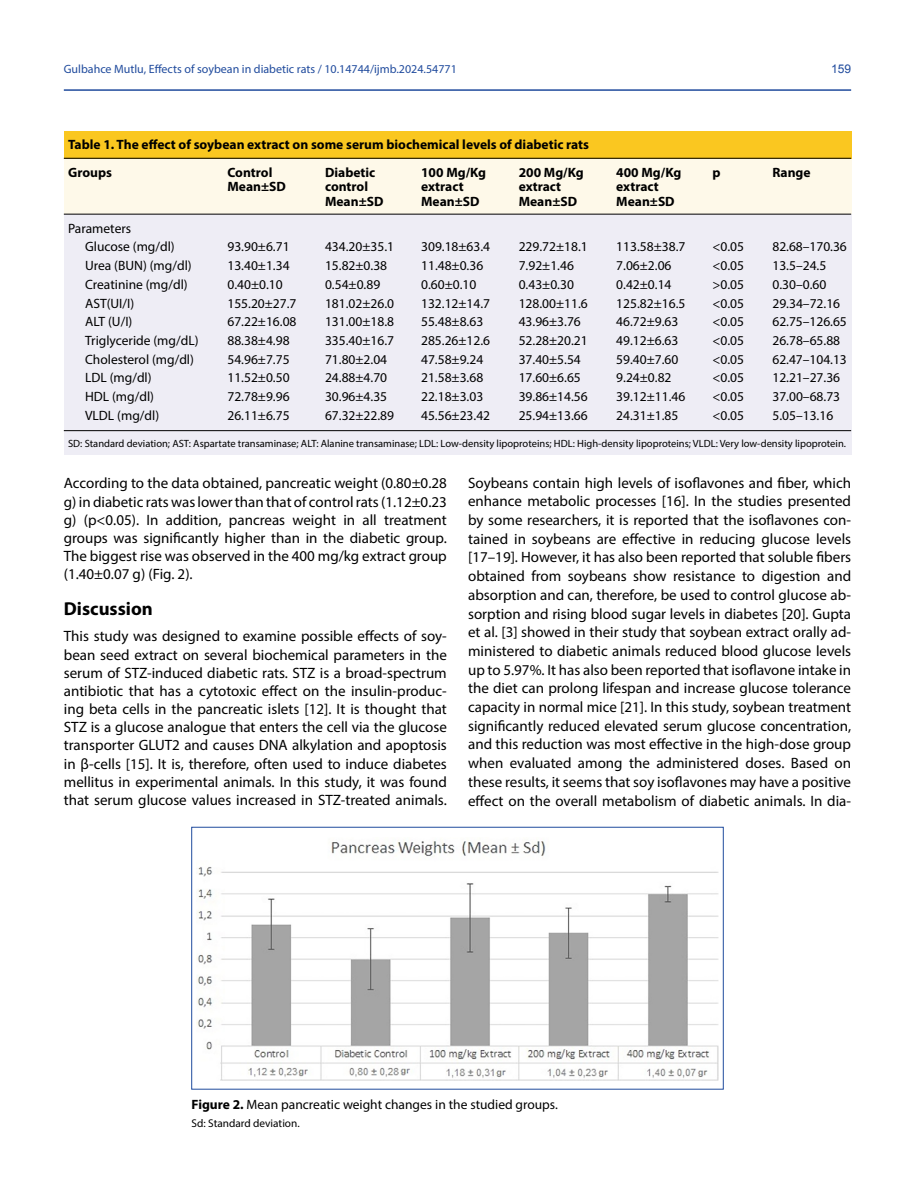
<style>
.page{position:relative;width:915px;height:1191px;background:#fff}
.page>*{position:absolute;margin:0;border:0;box-sizing:border-box;transform-origin:0 0}
.t1{font:700 18.75px "Myriad Pro";color:#000}
.t2{font:15px/18.8px "Myriad Pro";color:#000;text-align:justify}
.t3{font:13.5px/18.8px "Myriad Pro";color:#000}
.t4{font:700 13.5px/27.2px "Myriad Pro";color:#000}
.t5{font:12px "Myriad Pro";color:#204b9d}
.t6{font:12px "Arial";color:#204b9d}
.t7{font:11.25px "Myriad Pro";color:#000}
.t8{font:10.5px "Myriad Pro";color:#000}
.s1{font-weight:700}
</style>
<div class="page">
<hr style="left:64px;top:89px;width:786px;height:2px;background:#204b9d">
<div style="left:191px;top:827px;width:532px;height:262px;border:1px solid #204b9d"></div>
<img style="left:197px;top:840px;width:521px;height:240px">
<div style="left:64px;top:214px;width:786px;height:241px;background:#eeedf5"></div>
<div style="left:64px;top:158px;width:786px;height:56px;background:#fef9e9"></div>
<div style="left:64px;top:131px;width:786px;height:27px;background:#fac720"></div>
<hr style="left:64px;top:158px;width:786px;height:1px;background:#000">
<hr style="left:64px;top:214px;width:786px;height:1px;background:#000">
<hr style="left:64px;top:430px;width:786px;height:1px;background:#000">
<p class="t5" style="left:64px;top:61px;width:394px">Gulbahce Mutlu, Effects of soybean in diabetic rats / 10.14744/ijmb.2024.54771</p>
<p class="t6" style="left:830px;top:60px;width:22px">159</p>
<p class="t4" style="left:68px;top:131px;width:522px">Table 1. The effect of soybean extract on some serum biochemical levels of diabetic rats<br>Groups</p>
<p class="t4" style="left:227px;top:158px;width:46px">Control</p>
<p class="t4" style="left:325px;top:158px;width:52px">Diabetic</p>
<p class="t4" style="left:421px;top:158px;width:67px">100 Mg/Kg</p>
<p class="t4" style="left:518px;top:158px;width:67px">200 Mg/Kg</p>
<p class="t4" style="left:616px;top:158px;width:67px">400 Mg/Kg</p>
<p class="t4" style="left:712px;top:158px;width:10px">p</p>
<p class="t4" style="left:772px;top:158px;width:40px">Range</p>
<p class="t4" style="left:227px;top:172px;width:60px">Mean±SD</p>
<p class="t4" style="left:325px;top:172px;width:45px">control</p>
<p class="t4" style="left:421px;top:172px;width:44px">extract</p>
<p class="t4" style="left:518px;top:172px;width:44px">extract</p>
<p class="t4" style="left:616px;top:172px;width:44px">extract</p>
<p class="t4" style="left:325px;top:187px;width:60px">Mean±SD</p>
<p class="t4" style="left:421px;top:187px;width:60px">Mean±SD</p>
<p class="t4" style="left:518px;top:187px;width:60px">Mean±SD</p>
<p class="t4" style="left:616px;top:187px;width:60px">Mean±SD</p>
<p class="t3" style="left:85px;top:219px;width:91px;text-indent:-17px">Parameters<br>Glucose (mg/dl)</p>
<p class="t3" style="left:227px;top:237px;width:64px">93.90±6.71</p>
<p class="t3" style="left:325px;top:237px;width:71px">434.20±35.1</p>
<p class="t3" style="left:421px;top:237px;width:71px">309.18±63.4</p>
<p class="t3" style="left:518px;top:237px;width:71px">229.72±18.1</p>
<p class="t3" style="left:616px;top:237px;width:71px">113.58±38.7</p>
<p class="t3" style="left:712px;top:237px;width:33px">&lt;0.05</p>
<p class="t3" style="left:772px;top:237px;width:76px">82.68–170.36</p>
<p class="t3" style="left:85px;top:256px;width:108px">Urea (BUN) (mg/dl)</p>
<p class="t3" style="left:227px;top:256px;width:64px">13.40±1.34</p>
<p class="t3" style="left:325px;top:256px;width:64px">15.82±0.38</p>
<p class="t3" style="left:421px;top:256px;width:64px">11.48±0.36</p>
<p class="t3" style="left:518px;top:256px;width:57px">7.92±1.46</p>
<p class="t3" style="left:616px;top:256px;width:57px">7.06±2.06</p>
<p class="t3" style="left:712px;top:256px;width:33px">&lt;0.05</p>
<p class="t3" style="left:772px;top:256px;width:55px">13.5–24.5</p>
<p class="t3" style="left:85px;top:275px;width:104px">Creatinine (mg/dl)</p>
<p class="t3" style="left:227px;top:275px;width:57px">0.40±0.10</p>
<p class="t3" style="left:325px;top:275px;width:57px">0.54±0.89</p>
<p class="t3" style="left:421px;top:275px;width:57px">0.60±0.10</p>
<p class="t3" style="left:518px;top:275px;width:57px">0.43±0.30</p>
<p class="t3" style="left:616px;top:275px;width:57px">0.42±0.14</p>
<p class="t3" style="left:712px;top:275px;width:33px">&gt;0.05</p>
<p class="t3" style="left:772px;top:275px;width:55px">0.30–0.60</p>
<p class="t3" style="left:85px;top:293px;width:51px">AST(UI/I)</p>
<p class="t3" style="left:227px;top:293px;width:71px">155.20±27.7</p>
<p class="t3" style="left:325px;top:293px;width:71px">181.02±26.0</p>
<p class="t3" style="left:421px;top:293px;width:71px">132.12±14.7</p>
<p class="t3" style="left:518px;top:293px;width:71px">128.00±11.6</p>
<p class="t3" style="left:616px;top:293px;width:71px">125.82±16.5</p>
<p class="t3" style="left:712px;top:293px;width:33px">&lt;0.05</p>
<p class="t3" style="left:772px;top:293px;width:69px">29.34–72.16</p>
<p class="t3" style="left:85px;top:312px;width:49px">ALT (U/I)</p>
<p class="t3" style="left:227px;top:312px;width:71px">67.22±16.08</p>
<p class="t3" style="left:325px;top:312px;width:71px">131.00±18.8</p>
<p class="t3" style="left:421px;top:312px;width:64px">55.48±8.63</p>
<p class="t3" style="left:518px;top:312px;width:64px">43.96±3.76</p>
<p class="t3" style="left:616px;top:312px;width:64px">46.72±9.63</p>
<p class="t3" style="left:712px;top:312px;width:33px">&lt;0.05</p>
<p class="t3" style="left:772px;top:312px;width:76px">62.75–126.65</p>
<p class="t3" style="left:85px;top:331px;width:115px">Triglyceride (mg/dL)</p>
<p class="t3" style="left:227px;top:331px;width:64px">88.38±4.98</p>
<p class="t3" style="left:325px;top:331px;width:71px">335.40±16.7</p>
<p class="t3" style="left:421px;top:331px;width:71px">285.26±12.6</p>
<p class="t3" style="left:518px;top:331px;width:71px">52.28±20.21</p>
<p class="t3" style="left:616px;top:331px;width:64px">49.12±6.63</p>
<p class="t3" style="left:712px;top:331px;width:33px">&lt;0.05</p>
<p class="t3" style="left:772px;top:331px;width:69px">26.78–65.88</p>
<p class="t3" style="left:85px;top:349px;width:110px">Cholesterol (mg/dl)</p>
<p class="t3" style="left:227px;top:349px;width:64px">54.96±7.75</p>
<p class="t3" style="left:325px;top:349px;width:64px">71.80±2.04</p>
<p class="t3" style="left:421px;top:349px;width:64px">47.58±9.24</p>
<p class="t3" style="left:518px;top:349px;width:64px">37.40±5.54</p>
<p class="t3" style="left:616px;top:349px;width:64px">59.40±7.60</p>
<p class="t3" style="left:712px;top:349px;width:33px">&lt;0.05</p>
<p class="t3" style="left:772px;top:349px;width:76px">62.47–104.13</p>
<p class="t3" style="left:85px;top:368px;width:68px">LDL (mg/dl)</p>
<p class="t3" style="left:227px;top:368px;width:64px">11.52±0.50</p>
<p class="t3" style="left:325px;top:368px;width:64px">24.88±4.70</p>
<p class="t3" style="left:421px;top:368px;width:64px">21.58±3.68</p>
<p class="t3" style="left:518px;top:368px;width:64px">17.60±6.65</p>
<p class="t3" style="left:616px;top:368px;width:57px">9.24±0.82</p>
<p class="t3" style="left:712px;top:368px;width:33px">&lt;0.05</p>
<p class="t3" style="left:772px;top:368px;width:69px">12.21–27.36</p>
<p class="t3" style="left:85px;top:387px;width:70px">HDL (mg/dl)</p>
<p class="t3" style="left:227px;top:387px;width:64px">72.78±9.96</p>
<p class="t3" style="left:325px;top:387px;width:64px">30.96±4.35</p>
<p class="t3" style="left:421px;top:387px;width:64px">22.18±3.03</p>
<p class="t3" style="left:518px;top:387px;width:71px">39.86±14.56</p>
<p class="t3" style="left:616px;top:387px;width:71px">39.12±11.46</p>
<p class="t3" style="left:712px;top:387px;width:33px">&lt;0.05</p>
<p class="t3" style="left:772px;top:387px;width:69px">37.00–68.73</p>
<p class="t3" style="left:85px;top:405px;width:76px">VLDL (mg/dl)</p>
<p class="t3" style="left:227px;top:405px;width:64px">26.11±6.75</p>
<p class="t3" style="left:325px;top:405px;width:71px">67.32±22.89</p>
<p class="t3" style="left:421px;top:405px;width:71px">45.56±23.42</p>
<p class="t3" style="left:518px;top:405px;width:71px">25.94±13.66</p>
<p class="t3" style="left:616px;top:405px;width:64px">24.31±1.85</p>
<p class="t3" style="left:712px;top:405px;width:33px">&lt;0.05</p>
<p class="t3" style="left:772px;top:405px;width:62px">5.05–13.16</p>
<p class="t8" style="left:68px;top:437px;width:779px">SD: Standard deviation; AST: Aspartate transaminase; ALT: Alanine transaminase; LDL: Low-density lipoproteins; HDL: High-density lipoproteins; VLDL: Very low-density lipoprotein.</p>
<p class="t2" style="left:64px;top:474px;width:384px;line-height:18.1px">According to the data obtained, pancreatic weight (0.80±0.28 g) in diabetic rats was lower than that of control rats (1.12±0.23 g) (p&lt;0.05). In addition, pancreas weight in all treatment groups was significantly higher than in the diabetic group.<br>The biggest rise was observed in the 400 mg/kg extract group (1.40±0.07 g) (Fig. 2).</p>
<p class="t1" style="left:64px;top:596px;width:91px">Discussion</p>
<p class="t2" style="left:64px;top:627px;width:384px;line-height:18.1px">This study was designed to examine possible effects of soy&shy;bean seed extract on several biochemical parameters in the serum of STZ-induced diabetic rats. STZ is a broad-spectrum antibiotic that has a cytotoxic effect on the insulin-produc&shy;ing beta cells in the pancreatic islets [12]. It is thought that STZ is a glucose analogue that enters the cell via the glucose transporter GLUT2 and causes DNA alkylation and apoptosis in β-cells [15]. It is, therefore, often used to induce diabetes mellitus in experimental animals. In this study, it was found that serum glucose values increased in STZ-treated animals.</p>
<p class="t2" style="left:468px;top:473px;width:384px">Soybeans contain high levels of isoflavones and fiber, which enhance metabolic processes [16]. In the studies presented by some researchers, it is reported that the isoflavones con&shy;tained in soybeans are effective in reducing glucose levels [17–19]. However, it has also been reported that soluble fibers obtained from soybeans show resistance to digestion and absorption and can, therefore, be used to control glucose ab&shy;sorption and rising blood sugar levels in diabetes [20]. Gupta et al. [3] showed in their study that soybean extract orally ad&shy;ministered to diabetic animals reduced blood glucose levels up to 5.97%. It has also been reported that isoflavone intake in the diet can prolong lifespan and increase glucose tolerance capacity in normal mice [21]. In this study, soybean treatment significantly reduced elevated serum glucose concentration, and this reduction was most effective in the high-dose group when evaluated among the administered doses. Based on these results, it seems that soy isoflavones may have a positive effect on the overall metabolism of diabetic animals. In dia-</p>
<p class="t3" style="left:191px;top:1095px;width:368px"><span class="s1">Figure 2.</span> Mean pancreatic weight changes in the studied groups.</p>
<p class="t7" style="left:191px;top:1116px;width:110px">Sd: Standard deviation.</p>
</div>
